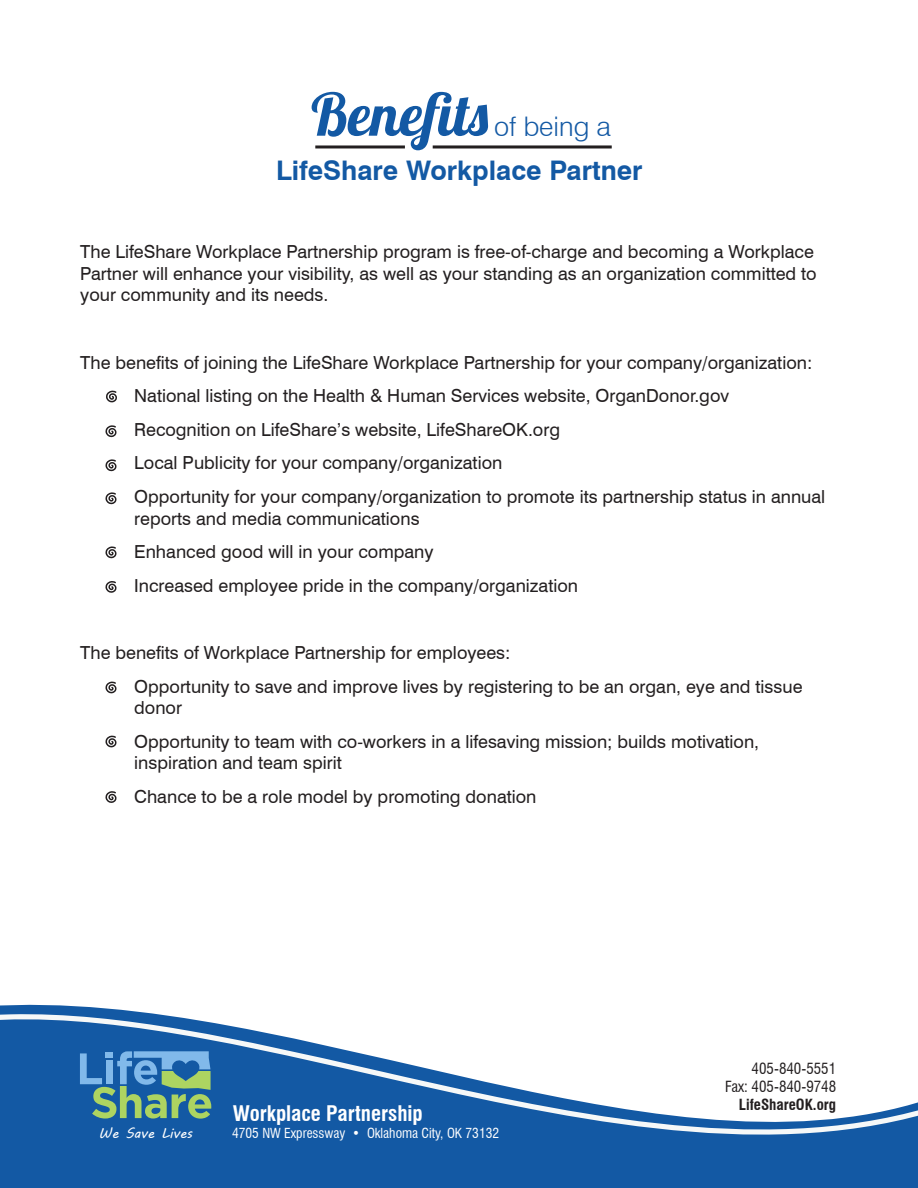
<style>
.page{position:relative;width:918px;height:1188px;background:#fff}
.page>*{position:absolute;margin:0;border:0;box-sizing:border-box;transform-origin:0 0}
.t1{font:58.5px "Lobster 1.4";letter-spacing:.02em;color:#1359a4}
.t2{font:700 27px "Swiss 721 BT";color:#1359a4}
.t3{font:700 condensed 21px "Swiss 721 BT";letter-spacing:-.005em;color:#fff}
.t4{font:18px/33.6px "Swiss 721 BT";color:#231f20}
.t5{font:condensed 15px/18px "Swiss 721 BT";color:#231f20;text-align:right}
.t6{font:700 condensed 15px "Swiss 721 BT";color:#231f20}
.t7{font:13.95px "MV Boli";color:#fff}
.t8{font:condensed 13.5px "Swiss 721 BT";color:#fff}
.s1{font-family:"Swiss 721 BT";font-weight:300;font-size:27px}
</style>
<div class="page">
<div style="left:0;top:1005px;width:917px;height:183px;background:#1359a4"></div>
<svg style="left:0;top:1007px;width:917px;height:155px;fill:#1359a4"></svg>
<svg style="left:80px;top:1051px;width:131px;height:68px;background:#5690a1"></svg>
<svg style="left:106px;top:391px;width:11px;height:11px"></svg>
<svg style="left:105px;top:425px;width:12px;height:12px"></svg>
<svg style="left:105px;top:459px;width:12px;height:12px"></svg>
<svg style="left:105px;top:492px;width:12px;height:12px"></svg>
<svg style="left:105px;top:546px;width:12px;height:12px"></svg>
<svg style="left:105px;top:581px;width:12px;height:12px"></svg>
<svg style="left:105px;top:682px;width:12px;height:11px"></svg>
<svg style="left:105px;top:736px;width:12px;height:11px"></svg>
<svg style="left:105px;top:791px;width:12px;height:12px"></svg>
<svg style="left:433px;top:145px;width:179px;height:4px"></svg>
<hr style="left:315px;top:145px;width:90px;height:3px;background:#231f20">
<h1 class="t1" style="left:311px;top:77px;width:301px">Benefits <span class="s1">of being a</span></h1>
<h2 class="t2" style="left:276px;top:154px;width:368px">LifeShare Workplace Partner</h2>
<p class="t4" style="left:80px;top:241px;width:738px;line-height:21.6px">The LifeShare Workplace Partnership program is free-of-charge and becoming a Workplace<br>Partner will enhance your visibility, as well as your standing as an organization committed to your community and its needs.</p>
<p class="t4" style="left:134px;top:345px;width:693px;text-indent:-54px">The benefits of joining the LifeShare Workplace Partnership for your company/organization:<br>National listing on the Health &amp; Human Services website, OrganDonor.gov Recognition on LifeShare’s website, LifeShareOK.org<br>Local Publicity for your company/organization<br>Opportunity for your company/organization to promote its partnership status in annual</p>
<p class="t4" style="left:134px;top:501px;width:445px">reports and media communications<br>Enhanced good will in your company<br>Increased employee pride in the company/organization</p>
<p class="t4" style="left:134px;top:636px;width:670px;text-indent:-54px">The benefits of Workplace Partnership for employees:<br>Opportunity to save and improve lives by registering to be an organ, eye and tissue</p>
<p class="t4" style="left:134px;top:691px;width:626px">donor<br>Opportunity to team with co-workers in a lifesaving mission; builds motivation,</p>
<p class="t4" style="left:134px;top:746px;width:404px">inspiration and team spirit<br>Chance to be a role model by promoting donation</p>
<p class="t7" style="left:99px;top:1123px;width:95px">We Save Lives</p>
<p class="t3" style="left:233px;top:1100px;width:191px">Workplace Partnership</p>
<p class="t8" style="left:232px;top:1125px;width:269px">4705 NW Expressway • Oklahoma City, OK 73132</p>
<p class="t5" style="left:725px;top:1060px;width:112px">405-840-5551<br>Fax: 405-840-9748</p>
<p class="t6" style="left:739px;top:1096px;width:99px">LifeShareOK.org</p>
</div>
